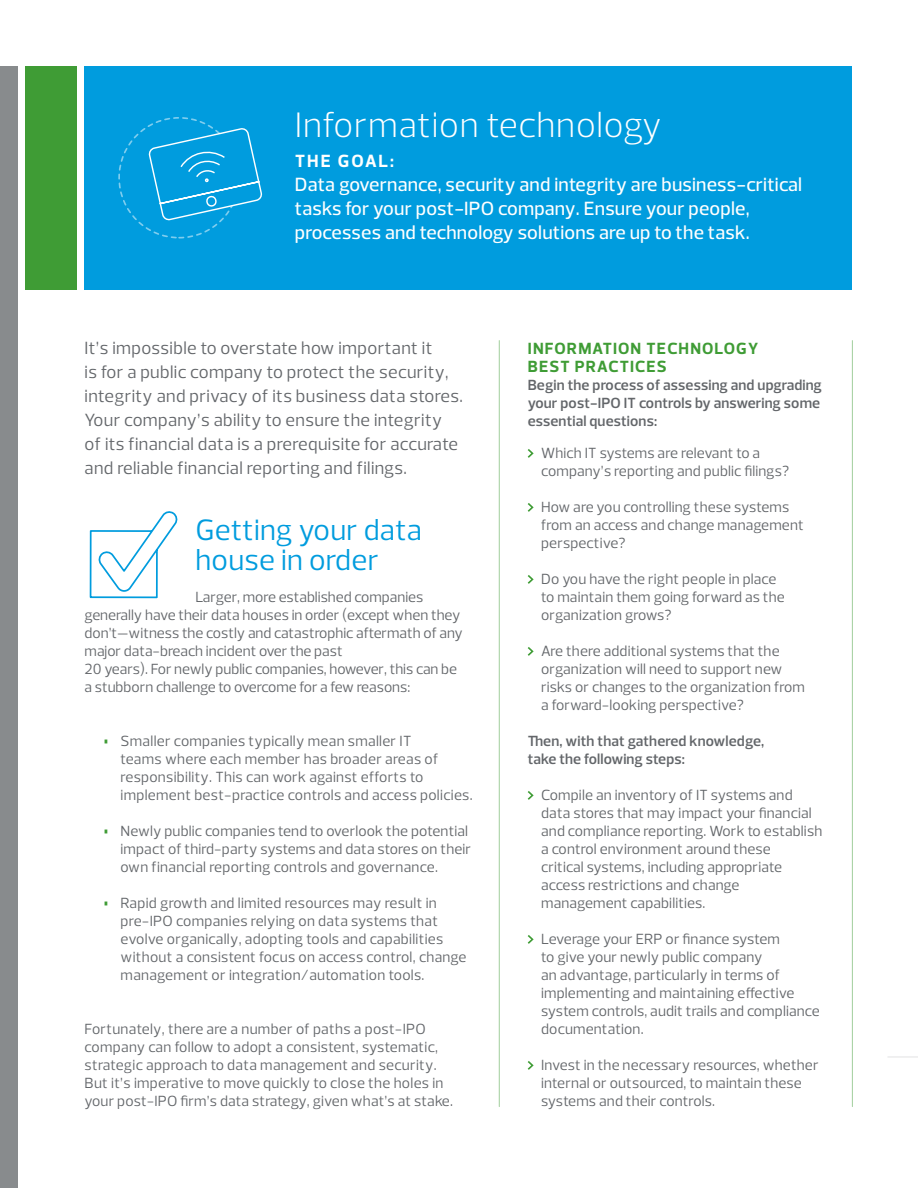
<style>
.page{position:relative;width:918px;height:1188px;background:#fff}
.page>*{position:absolute;margin:0;border:0;box-sizing:border-box;transform-origin:0 0}
.t1{font:300 36px "Prelo";letter-spacing:.02em;color:#fff}
.BRF_H2{font:30px/30px "Prelo";letter-spacing:.01em;color:#009cde}
.t2{font:500 19.5px/24px "Prelo";letter-spacing:.01em;color:#fff}
.BRF_Body{font:18px/24px "Prelo";letter-spacing:.02em;color:#63666a}
.t3{font:700 18px "Prelo";letter-spacing:.115em;color:#fff}
.BRF_Body-2{font:700 16.5px/18px "Prelo";letter-spacing:.075em;color:#3f9c35}
.BRF_Body-3{font:15px/18px "Prelo";letter-spacing:.01em;color:#63666a}
.RSM_IS_Body_Bullet{font:15px/18px "Prelo";letter-spacing:.01em;color:#63666a}
.BRF_Body-4{font:600 15px/18px "Prelo";letter-spacing:.01em;color:#63666a;text-align:justify}
.RSM_IS_Body_Bullet-2{font:600 15px/18px "Prelo";letter-spacing:.01em;color:#63666a}
.s1{font-weight:500;font-size:30px;color:#3f9c35}
</style>
<div class="page">
<div style="left:85px;top:66px;width:767px;height:224px;background:#009cde"></div>
<div style="left:26px;top:66px;width:51px;height:224px;background:#3f9c35"></div>
<div style="left:0;top:66px;width:18px;height:1122px;background:#888b8d"></div>
<hr style="left:888px;top:1057px;width:30px;height:1px;background:#c4c5c6">
<hr style="left:499px;top:341px;width:1px;height:766px;background:#3f9c35">
<hr style="left:852px;top:341px;width:1px;height:766px;background:#3f9c35">
<svg style="left:528px;top:449px;width:6px;height:9px"></svg>
<svg style="left:528px;top:503px;width:6px;height:9px"></svg>
<svg style="left:528px;top:575px;width:6px;height:9px"></svg>
<svg style="left:528px;top:647px;width:6px;height:9px"></svg>
<svg style="left:528px;top:791px;width:6px;height:9px"></svg>
<svg style="left:528px;top:935px;width:6px;height:9px"></svg>
<svg style="left:528px;top:1061px;width:6px;height:9px"></svg>
<svg style="left:148px;top:127px;width:115px;height:95px"></svg>
<svg style="left:89px;top:511px;width:89px;height:88px"></svg>
<h1 class="t1" style="left:295px;top:103px;width:369px">Information technology</h1>
<h4 class="t3" style="left:295px;top:150px;width:101px">THE GOAL:</h4>
<h3 class="t2" style="left:295px;top:173px;width:509px">Data governance, security and integrity are business-critical tasks for your post-IPO company. Ensure your people, processes and technology solutions are up to the task.</h3>
<p class="BRF_Body" style="left:85px;top:336px;width:380px">It’s impossible to overstate how important it<br>is for a public company to protect the security, integrity and privacy of its business data stores.<br>Your company’s ability to ensure the integrity of its financial data is a prerequisite for accurate and reliable financial reporting and filings.</p>
<p class="BRF_Body-2" style="left:528px;top:340px;width:232px">INFORMATION TECHNOLOGY<br>BEST PRACTICES</p>
<p class="BRF_Body-4" style="left:528px;top:376px;width:296px">Begin the process of assessing and upgrading your post-IPO IT controls by answering some essential questions:</p>
<p class="RSM_IS_Body_Bullet" style="left:541px;top:444px;width:250px">Which IT systems are relevant to a company’s reporting and public filings?</p>
<p class="RSM_IS_Body_Bullet" style="left:541px;top:498px;width:264px">How are you controlling these systems from an access and change management perspective?</p>
<p class="RSM_IS_Body_Bullet" style="left:541px;top:570px;width:245px">Do you have the right people in place to maintain them going forward as the organization grows?</p>
<p class="RSM_IS_Body_Bullet" style="left:541px;top:642px;width:265px">Are there additional systems that the organization will need to support new risks or changes to the organization from a forward-looking perspective?</p>
<p class="RSM_IS_Body_Bullet-2" style="left:528px;top:732px;width:238px">Then, with that gathered knowledge, take the following steps:</p>
<p class="RSM_IS_Body_Bullet" style="left:541px;top:786px;width:283px">Compile an inventory of IT systems and data stores that may impact your financial and compliance reporting. Work to establish a control environment around these<br>critical systems, including appropriate access restrictions and change management capabilities.</p>
<p class="RSM_IS_Body_Bullet" style="left:541px;top:930px;width:280px">Leverage your ERP or finance system<br>to give your newly public company<br>an advantage, particularly in terms of implementing and maintaining effective system controls, audit trails and compliance documentation.</p>
<p class="RSM_IS_Body_Bullet" style="left:541px;top:1056px;width:279px">Invest in the necessary resources, whether internal or outsourced, to maintain these systems and their controls.</p>
<p class="BRF_H2" style="left:195px;top:515px;width:228px">Getting your data house in order</p>
<p class="BRF_Body-3" style="left:85px;top:588px;width:380px;text-indent:111px">Larger, more established companies generally have their data houses in order (except when they don’t—witness the costly and catastrophic aftermath of any major data-breach incident over the past<br>20 years). For newly public companies, however, this can be a stubborn challenge to overcome for a few reasons:</p>
<p class="BRF_Body-3" style="left:121px;top:732px;width:354px;text-indent:-18px"><span class="s1">•</span> Smaller companies typically mean smaller IT<br>teams where each member has broader areas of responsibility. This can work against efforts to implement best-practice controls and access policies.</p>
<p class="BRF_Body-3" style="left:121px;top:822px;width:352px;text-indent:-18px"><span class="s1">•</span> Newly public companies tend to overlook the potential impact of third-party systems and data stores on their own financial reporting controls and governance.</p>
<p class="BRF_Body-3" style="left:121px;top:894px;width:347px;text-indent:-18px"><span class="s1">•</span> Rapid growth and limited resources may result in pre-IPO companies relying on data systems that evolve organically, adopting tools and capabilities without a consistent focus on access control, change management or integration/automation tools.</p>
<p class="BRF_Body-3" style="left:85px;top:1020px;width:370px">Fortunately, there are a number of paths a post-IPO company can follow to adopt a consistent, systematic, strategic approach to data management and security.<br>But it’s imperative to move quickly to close the holes in your post-IPO firm’s data strategy, given what’s at stake.</p>
</div>
